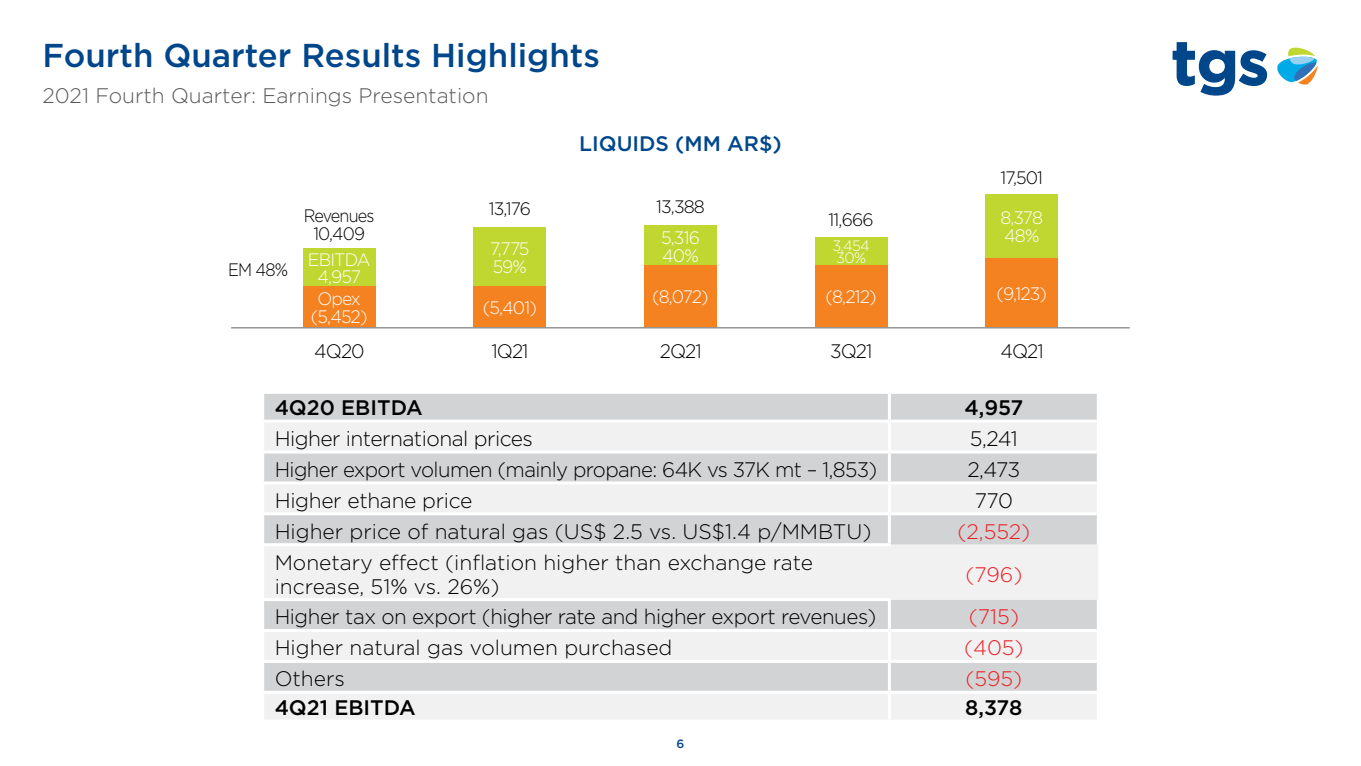
<style>
.page{position:relative;width:1361px;height:766px;background:#fff}
.page>*{position:absolute;margin:0;border:0;box-sizing:border-box;transform-origin:0 0}
.t1{font:500 33px "Gotham";color:#00468b}
.t2{font:300 21px "Gotham";letter-spacing:-.02em;color:#000}
.t3{font:300 21px/24px "Gotham";color:#000}
.t4{font:300 21px "Gotham";color:#58595b}
.t5{font:500 21px "Gotham";color:#000}
.t6{font:300 21px "Gotham";color:#ed1d24}
.t7{font:500 21px "Gotham";color:#00468b}
.t8{font:300 19.5px "Gotham";letter-spacing:-.05em;color:#000}
.t9{font:300 18px/18px "Gotham";letter-spacing:-.05em;color:#fff}
.t10{font:300 18px "Gotham";letter-spacing:-.05em;color:#000}
.t11{font:300 18px/18px "Gotham";letter-spacing:-.05em;color:#000;text-align:center;scale:.9 1}
.t12{font:300 15px/12px "Gotham";color:#fff}
.t13{font:500 12px "Gotham";color:#00468b}
</style>
<div class="page">
<svg style="left:1172px;top:42px;width:95px;height:54px"></svg>
<svg style="left:1277px;top:47px;width:40px;height:38px"></svg>
<div style="left:303px;top:248px;width:72px;height:39px;background:#bfd730"></div>
<div style="left:474px;top:227px;width:72px;height:60px;background:#bfd730"></div>
<div style="left:644px;top:225px;width:72px;height:41px;background:#bfd730"></div>
<div style="left:815px;top:237px;width:72px;height:29px;background:#bfd730"></div>
<div style="left:986px;top:194px;width:72px;height:65px;background:#bfd730"></div>
<div style="left:264px;top:394px;width:833px;height:25px;background:#d1d3d4"></div>
<svg style="left:264px;top:423px;width:834px;height:296px;fill:#f1f1f2"></svg>
<hr style="left:888px;top:394px;width:3px;height:25px;background:#fff">
<hr style="left:888px;top:422px;width:3px;height:28px;background:#fff">
<hr style="left:888px;top:453px;width:3px;height:28px;background:#fff">
<hr style="left:888px;top:484px;width:3px;height:28px;background:#fff">
<hr style="left:888px;top:515px;width:3px;height:28px;background:#fff">
<hr style="left:888px;top:601px;width:3px;height:27px;background:#fff">
<hr style="left:888px;top:631px;width:3px;height:28px;background:#fff">
<hr style="left:888px;top:662px;width:3px;height:28px;background:#fff">
<hr style="left:888px;top:693px;width:3px;height:26px;background:#fff">
<hr style="left:1097px;top:421px;width:3px;height:31px;background:#fff">
<hr style="left:1097px;top:452px;width:3px;height:31px;background:#fff">
<hr style="left:1097px;top:483px;width:3px;height:30px;background:#fff">
<hr style="left:1097px;top:513px;width:3px;height:31px;background:#fff">
<hr style="left:1097px;top:599px;width:3px;height:31px;background:#fff">
<hr style="left:1097px;top:630px;width:3px;height:31px;background:#fff">
<hr style="left:1097px;top:661px;width:3px;height:31px;background:#fff">
<hr style="left:1097px;top:692px;width:3px;height:27px;background:#fff">
<hr style="left:261px;top:450px;width:628px;height:3px;background:#fff">
<hr style="left:889px;top:450px;width:208px;height:3px;background:#fff">
<hr style="left:261px;top:481px;width:628px;height:3px;background:#fff">
<hr style="left:889px;top:481px;width:208px;height:3px;background:#fff">
<hr style="left:261px;top:512px;width:628px;height:3px;background:#fff">
<hr style="left:889px;top:512px;width:208px;height:3px;background:#fff">
<hr style="left:261px;top:543px;width:630px;height:3px;background:#fff">
<hr style="left:261px;top:598px;width:630px;height:3px;background:#fff">
<hr style="left:261px;top:628px;width:628px;height:3px;background:#fff">
<hr style="left:261px;top:659px;width:628px;height:3px;background:#fff">
<hr style="left:261px;top:690px;width:628px;height:3px;background:#fff">
<hr style="left:889px;top:628px;width:208px;height:3px;background:#fff">
<hr style="left:889px;top:659px;width:208px;height:3px;background:#fff">
<hr style="left:889px;top:690px;width:208px;height:3px;background:#fff">
<div style="left:303px;top:286px;width:72px;height:42px;background:#f58220"></div>
<div style="left:474px;top:286px;width:72px;height:42px;background:#f58220"></div>
<div style="left:644px;top:265px;width:72px;height:63px;background:#f58220"></div>
<div style="left:815px;top:265px;width:72px;height:63px;background:#f58220"></div>
<div style="left:986px;top:258px;width:72px;height:70px;background:#f58220"></div>
<hr style="left:231px;top:327px;width:899px;height:1px;background:#939598">
<h1 class="t1" style="left:43px;top:33px;width:559px">Fourth Quarter Results Highlights</h1>
<p class="t4" style="left:43px;top:84px;width:447px">2021 Fourth Quarter: Earnings Presentation</p>
<p class="t11" style="left:228px;top:260px;width:68px">EM 48%</p>
<p class="t11" style="left:304px;top:206px;width:80px">Revenues<br>10,409</p>
<p class="t9" style="left:308px;top:251px;width:64px;line-height:16.5px;text-align:center">EBITDA<br>4,957</p>
<p class="t10" style="left:489px;top:199px;width:44px">13,176</p>
<p class="t9" style="left:490px;top:239px;width:41px">7,775<br>59%</p>
<p class="t9" style="left:311px;top:289px;width:58px;text-align:center">Opex (5,452)</p>
<p class="t9" style="left:483px;top:298px;width:56px">(5,401)</p>
<p class="t7" style="left:579px;top:129px;width:204px">LIQUIDS (MM AR$)</p>
<p class="t10" style="left:656px;top:197px;width:50px">13,388</p>
<p class="t9" style="left:661px;top:228px;width:40px">5,316<br>40%</p>
<p class="t10" style="left:1000px;top:168px;width:44px">17,501</p>
<p class="t10" style="left:828px;top:210px;width:46px">11,666</p>
<p class="t9" style="left:1000px;top:208px;width:44px">8,378<br>48%</p>
<p class="t12" style="left:832px;top:239px;width:39px">3,454<br>30%</p>
<p class="t9" style="left:652px;top:287px;width:58px">(8,072)</p>
<p class="t9" style="left:825px;top:287px;width:53px">(8,212)</p>
<p class="t9" style="left:996px;top:284px;width:52px">(9,123)</p>
<p class="t8" style="left:314px;top:340px;width:52px">4Q20</p>
<p class="t8" style="left:491px;top:340px;width:39px">1Q21</p>
<p class="t8" style="left:660px;top:340px;width:43px">2Q21</p>
<p class="t8" style="left:830px;top:340px;width:44px">3Q21</p>
<p class="t8" style="left:1000px;top:340px;width:45px">4Q21</p>
<p class="t5" style="left:275px;top:394px;width:150px">4Q20 EBITDA</p>
<p class="t5" style="left:964px;top:394px;width:60px">4,957</p>
<p class="t2" style="left:275px;top:427px;width:260px">Higher international prices</p>
<p class="t2" style="left:970px;top:427px;width:49px">5,241</p>
<p class="t2" style="left:275px;top:458px;width:604px">Higher export volumen (mainly propane: 64K vs 37K mt – 1,853)</p>
<p class="t2" style="left:967px;top:458px;width:54px">2,473</p>
<p class="t2" style="left:275px;top:489px;width:199px">Higher ethane price</p>
<p class="t2" style="left:975px;top:489px;width:40px">770</p>
<p class="t3" style="left:275px;top:519px;width:598px">Higher price of natural gas (US$ 2.5 vs. US$1.4 p/MMBTU)</p>
<p class="t6" style="left:957px;top:519px;width:74px">(2,552)</p>
<p class="t3" style="left:275px;top:549px;width:540px">Monetary effect (inflation higher than exchange rate increase, 51% vs. 26%)</p>
<p class="t6" style="left:965px;top:562px;width:59px">(796)</p>
<p class="t2" style="left:275px;top:605px;width:603px">Higher tax on export (higher rate and higher export revenues)</p>
<p class="t6" style="left:968px;top:605px;width:52px">(715)</p>
<p class="t3" style="left:275px;top:635px;width:399px">Higher natural gas volumen purchased</p>
<p class="t6" style="left:964px;top:636px;width:61px">(405)</p>
<p class="t2" style="left:275px;top:667px;width:72px">Others</p>
<p class="t6" style="left:965px;top:667px;width:58px">(595)</p>
<p class="t5" style="left:275px;top:693px;width:143px">4Q21 EBITDA</p>
<p class="t5" style="left:965px;top:693px;width:59px">8,378</p>
<p class="t13" style="left:676px;top:735px;width:9px">6</p>
</div>
